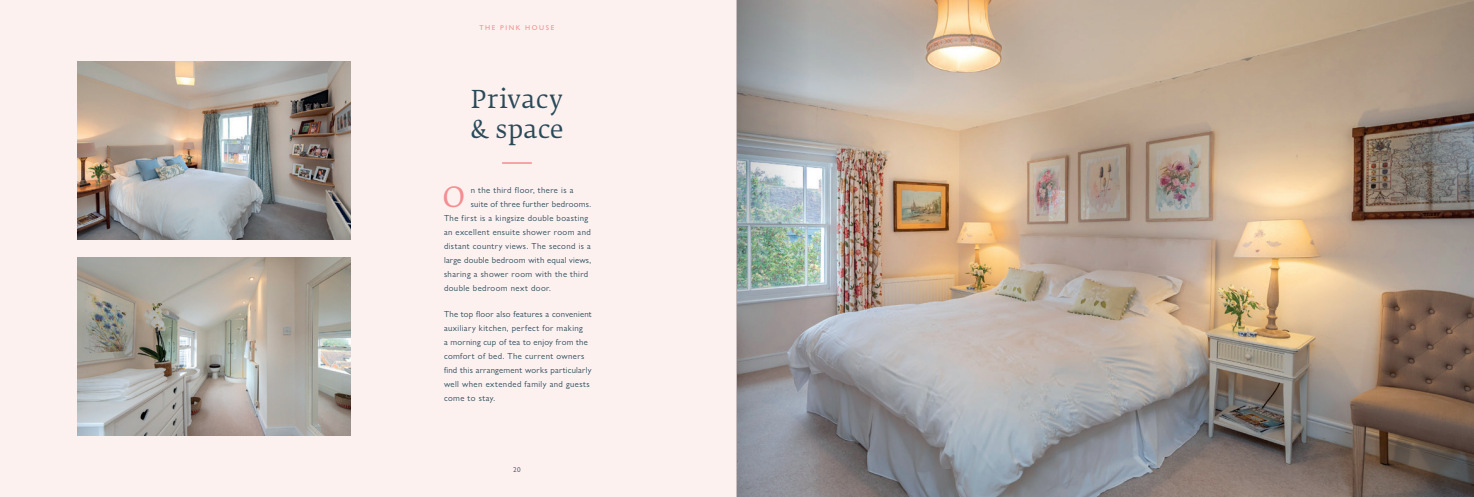
<style>
.page{position:relative;width:1474px;height:497px;background:#fff}
.page>*{position:absolute;margin:0;border:0;box-sizing:border-box;transform-origin:0 0}
.t1{font:27.74px "Fedra Serif B Pro";color:#f48e91}
.t2{font:24.5px/29.8px "Fedra Serif B Pro";letter-spacing:.015em;color:#294a59}
.t3{font:8.75px/14px "Gill Sans Nova";letter-spacing:.045em;color:#294a59}
.t4{font:8.75px "Gill Sans Nova";letter-spacing:.025em;color:#294a59}
.t5{font:500 7px "Gill Sans Nova";letter-spacing:.225em;color:#f48e91}
.t6{font:7px "Gill Sans Nova";color:#294a59}
</style>
<div class="page">
<div style="left:0;top:0;width:737px;height:496px;background:#fdf1f0"></div>
<img style="left:78px;top:61px;width:273px;height:178px">
<img style="left:78px;top:257px;width:273px;height:178px">
<img style="left:809px;top:0;width:664px;height:496px">
<hr style="left:502px;top:162px;width:30px;height:1px;background:#f48e91">
<img style="left:737px;top:0;width:72px;height:496px">
<p class="t5" style="left:479px;top:23px;width:76px">THE PINK HOUSE</p>
<h2 class="t2" style="left:470px;top:84px;width:94px">Privacy &amp; space</h2>
<h1 class="t1" style="left:442px;top:179px;width:24px">O</h1>
<p class="t3" style="left:471px;top:182px;width:104px">n the third floor, there is a</p>
<p class="t4" style="left:471px;top:198px;width:122px">suite of three further bedrooms.</p>
<p class="t3" style="left:444px;top:210px;width:146px">The first is a kingsize double boasting</p>
<p class="t3" style="left:444px;top:224px;width:148px">an excellent ensuite shower room and</p>
<p class="t3" style="left:444px;top:238px;width:148px">distant country views. The second is a</p>
<p class="t4" style="left:444px;top:254px;width:149px">large double bedroom with equal views,</p>
<p class="t3" style="left:444px;top:266px;width:146px">sharing a shower room with the third</p>
<p class="t3" style="left:444px;top:280px;width:108px">double bedroom next door.</p>
<p class="t3" style="left:444px;top:307px;width:149px">The top floor also features a convenient auxiliary kitchen, perfect for making<br>a morning cup of tea to enjoy from the comfort of bed. The current owners find this arrangement works particularly well when extended family and guests come to stay.</p>
<p class="t6" style="left:513px;top:465px;width:9px">20</p>
</div>
